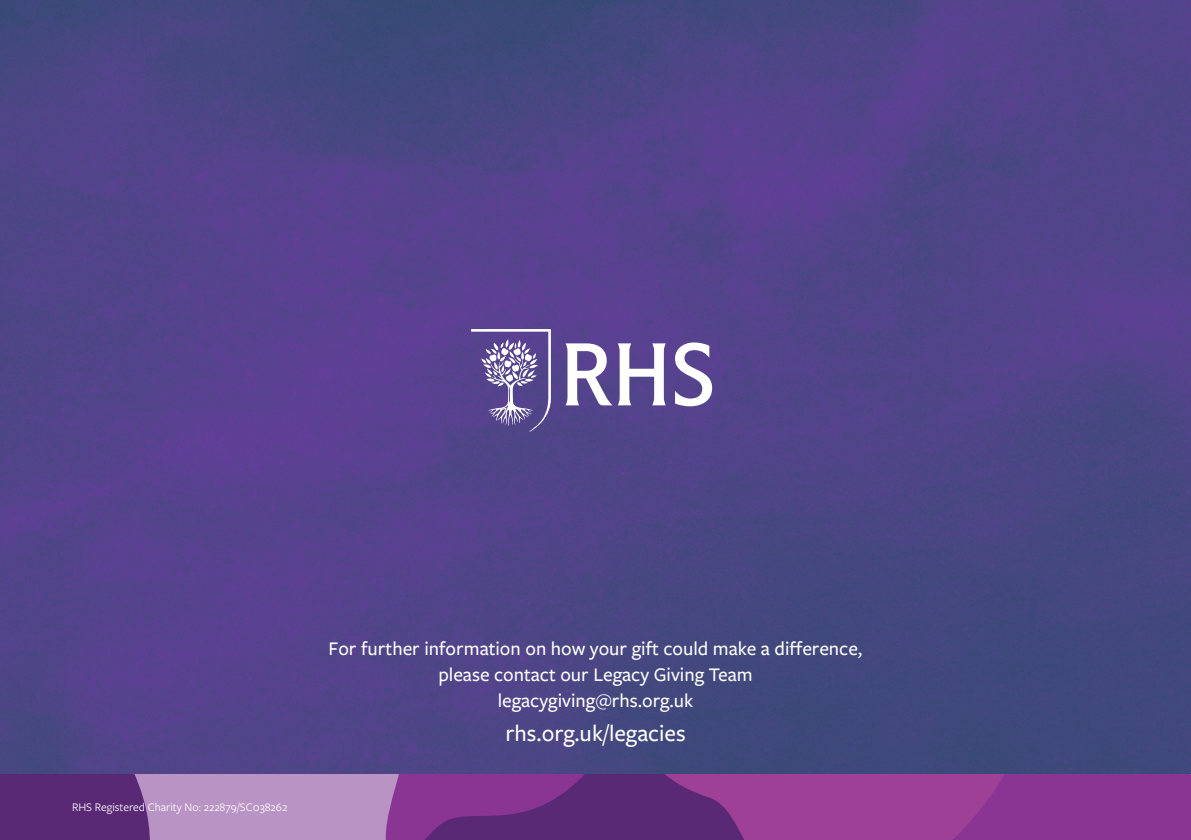
<style>
.page{position:relative;width:1191px;height:840px;background:#fff}
.page>*{position:absolute;margin:0;border:0;box-sizing:border-box;transform-origin:0 0}
.t1{font:500 24px "Freight Sans Pro";color:#fff}
.t2{font:500 20px/26px "Freight Sans Pro";color:#fff;text-align:center}
.t3{font:12px "Freight Sans Pro";color:#fff}
</style>
<div class="page">
<img style="left:0;top:0;width:1191px;height:774px">
<svg style="left:471px;top:329px;width:80px;height:102px;background:#7668a3"></svg>
<svg style="left:565px;top:342px;width:147px;height:64px"></svg>
<div style="left:166px;top:774px;width:185px;height:65px;background:#b893c4"></div>
<svg style="left:351px;top:774px;width:840px;height:65px;background:#873a90"></svg>
<svg style="left:0;top:774px;width:166px;height:65px;background:#65367f"></svg>
<p class="t3" style="left:72px;top:798px;width:217px">RHS Registered Charity No: 222879/SC038262</p>
<p class="t2" style="left:329px;top:634px;width:535px">For further information on how your gift could make a difference, please contact our Legacy Giving Team<br>legacygiving@rhs.org.uk</p>
<p class="t1" style="left:505px;top:716px;width:182px">rhs.org.uk/legacies</p>
</div>
